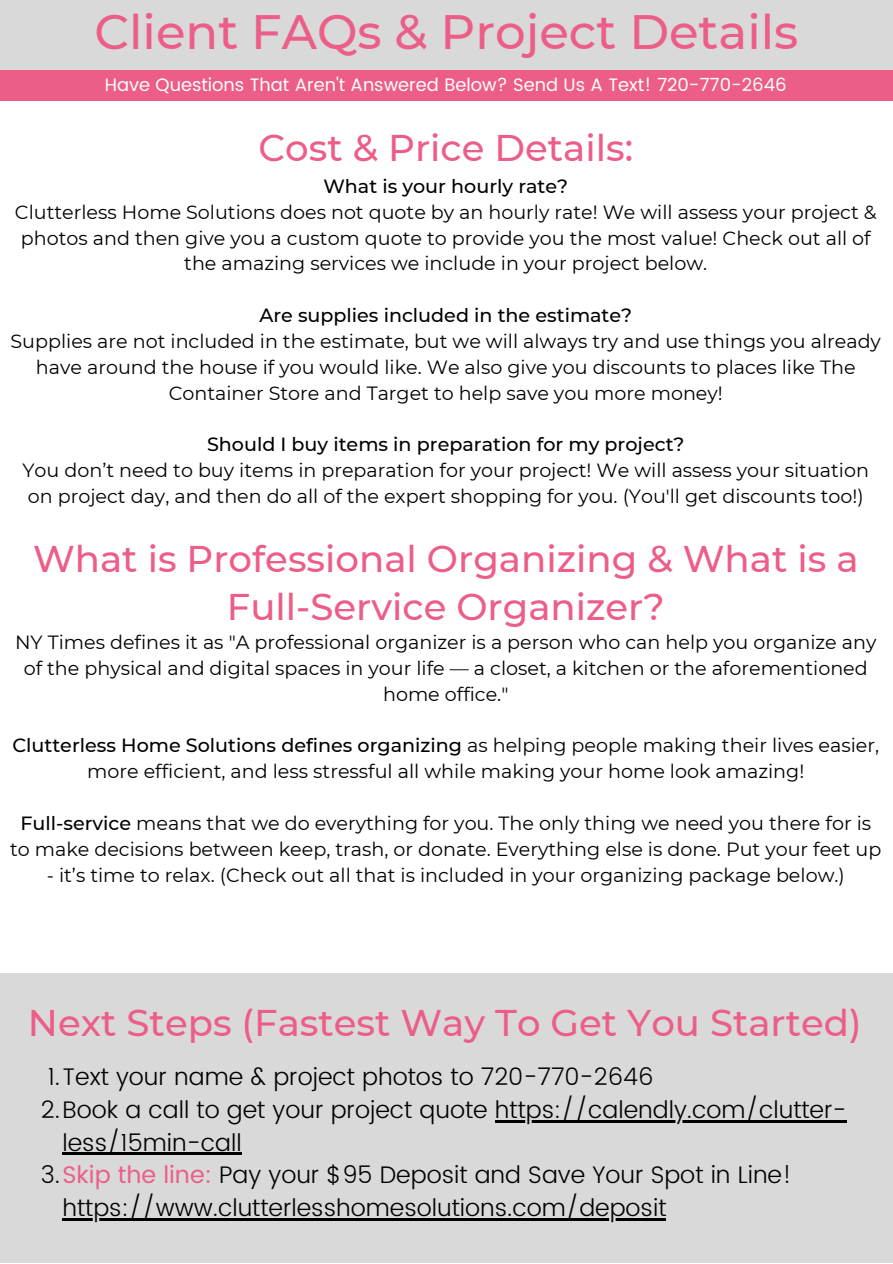
<style>
.page{position:relative;width:893px;height:1264px;background:#fff}
.page>*{position:absolute;margin:0;border:0;box-sizing:border-box;transform-origin:0 0}
.t1{font:500 48.15px "Montserrat";color:#ec5e87}
.t2{font:500 37.05px/47.2px "Montserrat";color:#ec5e87;text-align:center}
.t3{font:300 24px "Poppins";color:#000}
.t4{font:19.05px/25.8px "Montserrat";color:#000;text-align:center}
.t5{font:500 19.05px "Montserrat";color:#000}
.t6{font:18px "Poppins";color:#fff}
.s1{font-weight:500}
.s2{font-weight:400;color:#ec5e87}
</style>
<div class="page">
<div style="left:0;top:0;width:892px;height:71px;background:#d9d9d9"></div>
<div style="left:0;top:70px;width:892px;height:31px;background:#ec5e87"></div>
<div style="left:0;top:973px;width:892px;height:289px;background:#d9d9d9"></div>
<hr style="left:495px;top:1120px;width:351px;height:2px;background:#000">
<hr style="left:62px;top:1152px;width:180px;height:3px;background:#000">
<hr style="left:62px;top:1217px;width:604px;height:3px;background:#000">
<h1 class="t1" style="left:94px;top:2px;width:705px">Client FAQs &amp; Project Details</h1>
<p class="t6" style="left:105px;top:74px;width:683px">Have Questions That Aren't Answered Below? Send Us A Text! 720-770-2646</p>
<h2 class="t2" style="left:258px;top:124px;width:376px">Cost &amp; Price Details:</h2>
<p class="t5" style="left:323px;top:174px;width:246px">What is your hourly rate?</p>
<p class="t4" style="left:15px;top:199px;width:863px">Clutterless Home Solutions does not quote by an hourly rate! We will assess your project &amp; photos and then give you a custom quote to provide you the most value! Check out all of the amazing services we include in your project below.</p>
<p class="t5" style="left:259px;top:304px;width:374px">Are supplies included in the estimate?</p>
<p class="t4" style="left:11px;top:328px;width:871px">Supplies are not included in the estimate, but we will always try and use things you already have around the house if you would like. We also give you discounts to places like The<br>Container Store and Target to help save you more money!</p>
<p class="t5" style="left:207px;top:433px;width:479px">Should I buy items in preparation for my project?</p>
<p class="t4" style="left:23px;top:457px;width:848px;text-align:left">You don’t need to buy items in preparation for your project! We will assess your situation on project day, and then do all of the expert shopping for you. (You'll get discounts too!)</p>
<h2 class="t2" style="left:33px;top:535px;width:826px">What is Professional Organizing &amp; What is a<br>Full-Service Organizer?</h2>
<p class="t4" style="left:15px;top:629px;width:862px">NY Times defines it as "A professional organizer is a person who can help you organize any of the physical and digital spaces in your life — a closet, a kitchen or the aforementioned home office."</p>
<p class="t4" style="left:12px;top:732px;width:868px"><span class="s1">Clutterless Home Solutions defines organizing</span> as helping people making their lives easier, more efficient, and less stressful all while making your home look amazing!</p>
<p class="t4" style="left:10px;top:810px;width:872px"><span class="s1">Full-service</span> means that we do everything for you. The only thing we need you there for is to make decisions between keep, trash, or donate. Everything else is done. Put your feet up</p>
<p class="t4" style="left:47px;top:862px;width:799px">- it’s time to relax. (Check out all that is included in your organizing package below.)</p>
<h2 class="t2" style="left:28px;top:999px;width:835px">Next Steps (Fastest Way To Get You Started)</h2>
<p class="t3" style="left:48px;top:1062px;width:607px">1.Text your name &amp; project photos to 720-770-2646</p>
<p class="t3" style="left:41px;top:1095px;width:807px">2.Book a call to get your project quote https://calendly.com/clutter-</p>
<p class="t3" style="left:62px;top:1128px;width:181px">less/15min-call</p>
<p class="t3" style="left:41px;top:1160px;width:752px">3.<span class="s2">Skip the line:</span> Pay your $95 Deposit and Save Your Spot in Line!</p>
<p class="t3" style="left:62px;top:1193px;width:605px">https://www.clutterlesshomesolutions.com/deposit</p>
</div>
